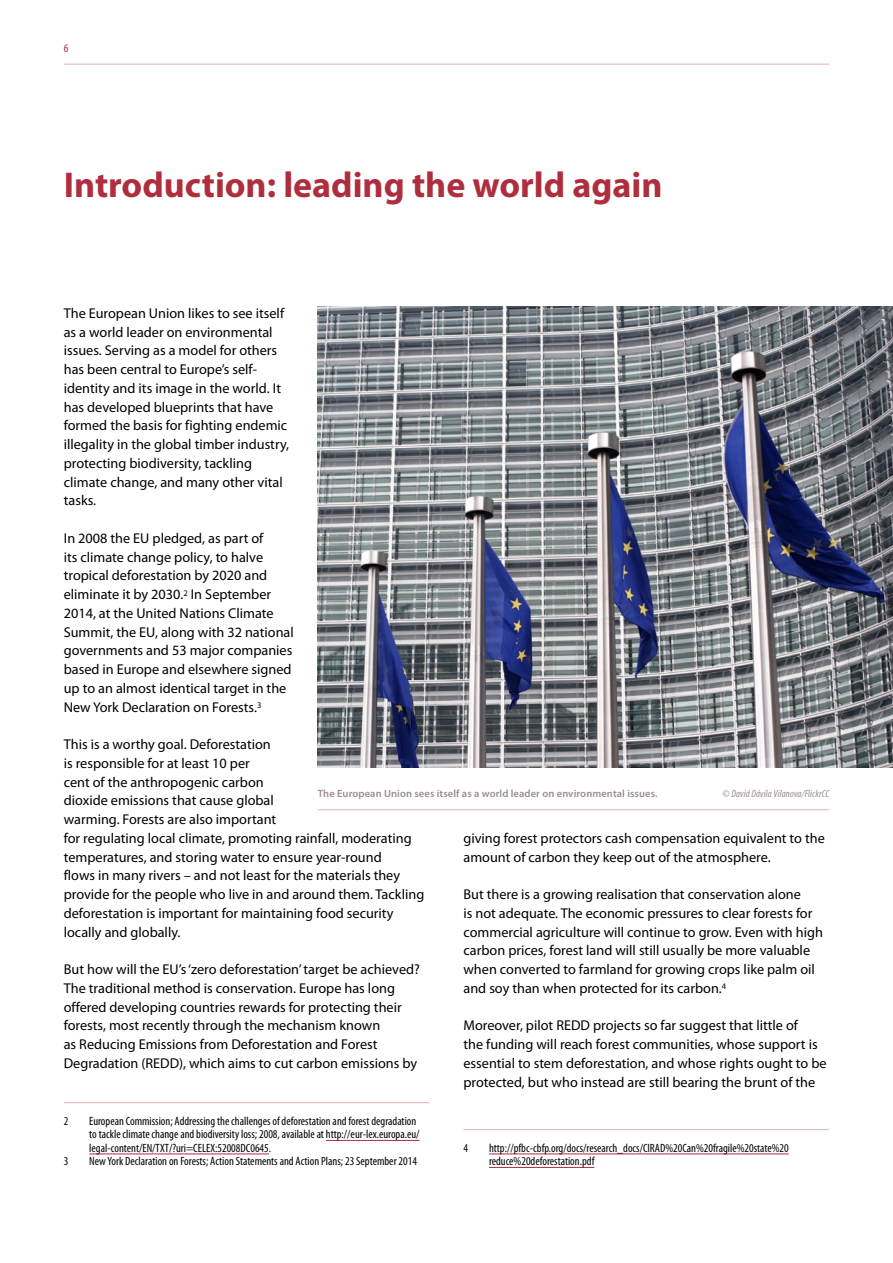
<style>
.page{position:relative;width:893px;height:1263px;background:#fff}
.page>*{position:absolute;margin:0;border:0;box-sizing:border-box;transform-origin:0 0}
.t1{font:700 36px "Myriad Pro";color:#af2e3d}
.t2{font:14.25px/18.8px "Myriad Pro";color:#000}
.t3{font:condensed 12px/13.5px "Myriad Pro";color:#000}
.t4{font:condensed 12px "Myriad Pro";color:#af2e3d}
.t5{font:600 10.5px "Myriad Pro";letter-spacing:.01em;color:#9c8d89}
.t6{font:italic condensed 10.5px "Myriad Pro";letter-spacing:.01em;color:#9c8d89}
</style>
<div class="page">
<hr style="left:64px;top:64px;width:765px;height:1px;background:#e2b4aa">
<hr style="left:64px;top:1102px;width:365px;height:1px;background:#e2b4aa">
<hr style="left:326px;top:1140px;width:94px;height:1px;background:#af2e3d">
<hr style="left:89px;top:1154px;width:180px;height:1px;background:#af2e3d">
<hr style="left:463px;top:1129px;width:366px;height:1px;background:#e2b4aa">
<hr style="left:489px;top:1154px;width:300px;height:1px;background:#af2e3d">
<hr style="left:489px;top:1167px;width:105px;height:1px;background:#af2e3d">
<img style="left:318px;top:306px;width:575px;height:461px">
<hr style="left:318px;top:809px;width:511px;height:1px;background:#e2b4aa">
<p class="t4" style="left:64px;top:40px;width:6px">6</p>
<h1 class="t1" style="left:64px;top:161px;width:600px">Introduction: leading the world again</h1>
<p class="t2" style="left:64px;top:303px;width:227px">The European Union likes to see itself as a world leader on environmental issues. Serving as a model for others has been central to Europe’s self&shy;identity and its image in the world. It has developed blueprints that have formed the basis for fighting endemic illegality in the global timber industry, protecting biodiversity, tackling climate change, and many other vital tasks.</p>
<p class="t2" style="left:64px;top:528px;width:232px">I n 2008 the EU pledged, as part of<br>its climate change policy, to halve tropical deforestation by 2020 and eliminate it by 2030.<sup>2</sup> I n September 2014, at the United Nations Climate Summit, the EU, along with 32 national governments and 53 major companies based in Europe and elsewhere signed up to an almost identical target in the New York Declaration on Forests.<sup>3</sup></p>
<p class="t2" style="left:64px;top:735px;width:362px">This is a worthy goal. Deforestation<br>is responsible for at least 10 per<br>cent of the anthropogenic carbon<br>dioxide emissions that cause global<br>warming. Forests are also important<br>for regulating local climate, promoting rainfall, moderating temperatures, and storing water to ensure year-round<br>flows in many rivers – and not least for the materials they provide for the people who live in and around them. Tackling deforestation is important for maintaining food security locally and globally.</p>
<p class="t2" style="left:64px;top:960px;width:358px">But how will the EU’s ‘zero deforestation’ target be achieved?<br>The traditional method is conservation. Europe has long offered developing countries rewards for protecting their forests, most recently through the mechanism known<br>as Reducing Emissions from Deforestation and Forest Degradation (REDD), which aims to cut carbon emissions by</p>
<p class="t5" style="left:318px;top:786px;width:341px">The European Union sees itself as a world leader on environmental issues.</p>
<p class="t6" style="left:722px;top:787px;width:108px">© David Dávila Vilanova/FlickrCC</p>
<p class="t2" style="left:463px;top:828px;width:363px">giving forest protectors cash compensation equivalent to the amount of carbon they keep out of the atmosphere.</p>
<p class="t2" style="left:463px;top:885px;width:361px">But there is a growing realisation that conservation alone<br>is not adequate. The economic pressures to clear forests for commercial agriculture will continue to grow. Even with high carbon prices, forest land will still usually be more valuable when converted to farmland for growing crops like palm oil and soy than when protected for its carbon.<sup>4</sup></p>
<p class="t2" style="left:463px;top:1016px;width:365px">Moreover, pilot REDD projects so far suggest that little of<br>the funding will reach forest communities, whose support is essential to stem deforestation, and whose rights ought to be protected, but who instead are still bearing the brunt of the</p>
<p class="t3" style="left:64px;top:1114px;width:6px">2</p>
<p class="t3" style="left:89px;top:1114px;width:332px">European Commission; Addressing the challenges of deforestation and forest degradation to tackle climate change and biodiversity loss; 2008, available at http://eur-lex.europa.eu/ legal-content/EN/TXT/?uri=CELEX:52008DC0645.</p>
<p class="t3" style="left:64px;top:1154px;width:6px">3</p>
<p class="t3" style="left:89px;top:1154px;width:329px">New York Declaration on Forests; Action Statements and Action Plans; 23 September 2014</p>
<p class="t3" style="left:463px;top:1141px;width:6px">4</p>
<p class="t3" style="left:489px;top:1141px;width:301px">http://pfbc-cbfp.org/docs/research_docs/CIRAD%20Can%20fragile%20state%20 reduce%20deforestation.pdf</p>
</div>
